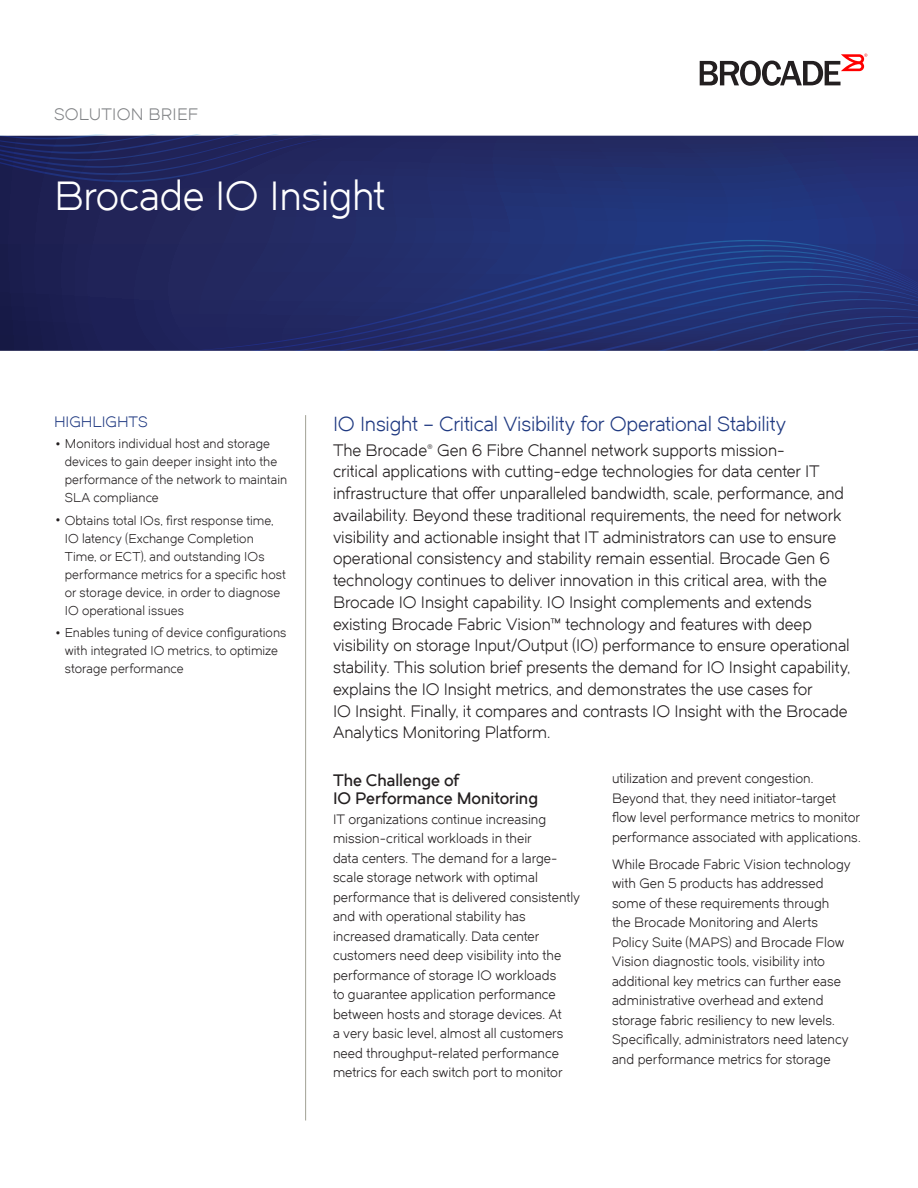
<style>
.page{position:relative;width:918px;height:1188px;background:#fff}
.page>*{position:absolute;margin:0;border:0;box-sizing:border-box;transform-origin:0 0}
.Document_Title{font:40.5px "Dual 400";letter-spacing:-.01em;color:#fff}
.Headline{font:20.25px "Dual 400";letter-spacing:-.01em;color:#1f3981}
.Intro_body_copy{font:16.5px/21.8px "Dual 400";letter-spacing:-.005em;color:#231f20}
.Subhead_1{font:16.5px/18.8px "Dual 600";letter-spacing:-.005em;color:#231f20}
.t1{font:16.5px "Dual 400";letter-spacing:.015em;color:#808285}
.Sidebar_Headline{font:15px "Dual 400";letter-spacing:-.005em;color:#1f3981}
.Body_copy{font:13.5px/19.5px "Dual 400";letter-spacing:.005em;color:#231f20}
.t2{font:12.75px/18px "Dual 400";letter-spacing:.005em;color:#231f20}
.s1{font-size:25.5px}
</style>
<div class="page">
<svg style="left:0;top:136px;width:918px;height:215px"></svg>
<svg style="left:171px;top:240px;width:747px;height:111px"></svg>
<svg style="left:174px;top:245px;width:744px;height:106px"></svg>
<svg style="left:177px;top:250px;width:741px;height:101px"></svg>
<svg style="left:179px;top:255px;width:739px;height:96px"></svg>
<svg style="left:181px;top:261px;width:737px;height:90px"></svg>
<svg style="left:182px;top:269px;width:736px;height:82px"></svg>
<svg style="left:183px;top:276px;width:735px;height:75px"></svg>
<svg style="left:185px;top:284px;width:733px;height:67px"></svg>
<svg style="left:187px;top:291px;width:731px;height:60px"></svg>
<svg style="left:189px;top:299px;width:729px;height:52px"></svg>
<svg style="left:0;top:135px;width:377px;height:47px"></svg>
<svg style="left:700px;top:54px;width:167px;height:32px"></svg>
<hr style="left:305px;top:415px;width:1px;height:705px;background:#a1a194">
<p class="t1" style="left:54px;top:105px;width:146px">SOLUTION BRIEF</p>
<p class="Document_Title" style="left:54px;top:172px;width:333px">Brocade IO Insight</p>
<p class="Sidebar_Headline" style="left:54px;top:413px;width:95px">HIGHLIGHTS</p>
<p class="t2" style="left:65px;top:435px;width:224px;text-indent:-11px"><span class="s1">•</span> Monitors individual host and storage devices to gain deeper insight into the performance of the network to maintain SLA compliance</p>
<p class="t2" style="left:65px;top:511px;width:223px;text-indent:-11px"><span class="s1">•</span> Obtains total IOs, first response time, IO latency (Exchange Completion Time, or ECT), and outstanding IOs performance metrics for a specific host or storage device, in order to diagnose IO operational issues</p>
<p class="t2" style="left:65px;top:624px;width:223px;text-indent:-11px"><span class="s1">•</span> Enables tuning of device configurations with integrated IO metrics, to optimize storage performance</p>
<p class="Headline" style="left:333px;top:412px;width:455px">IO Insight – Critical Visibility for Operational Stability</p>
<p class="Intro_body_copy" style="left:333px;top:439px;width:519px">The Brocade<sup>®</sup> Gen 6 Fibre Channel network supports mission-<br>critical applications with cutting-edge technologies for data center IT infrastructure that offer unparalleled bandwidth, scale, performance, and availability. Beyond these traditional requirements, the need for network visibility and actionable insight that IT administrators can use to ensure operational consistency and stability remain essential. Brocade Gen 6 technology continues to deliver innovation in this critical area, with the Brocade IO Insight capability. IO Insight complements and extends existing Brocade Fabric Vision™ technology and features with deep visibility on storage Input/Output (IO) performance to ensure operational stability. This solution brief presents the demand for IO Insight capability, explains the IO Insight metrics, and demonstrates the use cases for<br>IO Insight. Finally, it compares and contrasts IO Insight with the Brocade Analytics Monitoring Platform.</p>
<p class="Subhead_1" style="left:333px;top:770px;width:207px">The Challenge of<br>IO Performance Monitoring</p>
<p class="Body_copy" style="left:333px;top:809px;width:249px">IT organizations continue increasing mission-critical workloads in their<br>data centers. The demand for a large&shy;scale storage network with optimal performance that is delivered consistently and with operational stability has increased dramatically. Data center customers need deep visibility into the performance of storage IO workloads<br>to guarantee application performance between hosts and storage devices. At<br>a very basic level, almost all customers need throughput-related performance metrics for each switch port to monitor</p>
<p class="Body_copy" style="left:612px;top:769px;width:250px">utilization and prevent congestion.<br>Beyond that, they need initiator-target flow level performance metrics to monitor performance associated with applications.</p>
<p class="Body_copy" style="left:612px;top:854px;width:240px">While Brocade Fabric Vision technology with Gen 5 products has addressed some of these requirements through the Brocade Monitoring and Alerts Policy Suite (MAPS) and Brocade Flow Vision diagnostic tools, visibility into additional key metrics can further ease administrative overhead and extend storage fabric resiliency to new levels.<br>Specifically, administrators need latency and performance metrics for storage</p>
</div>
